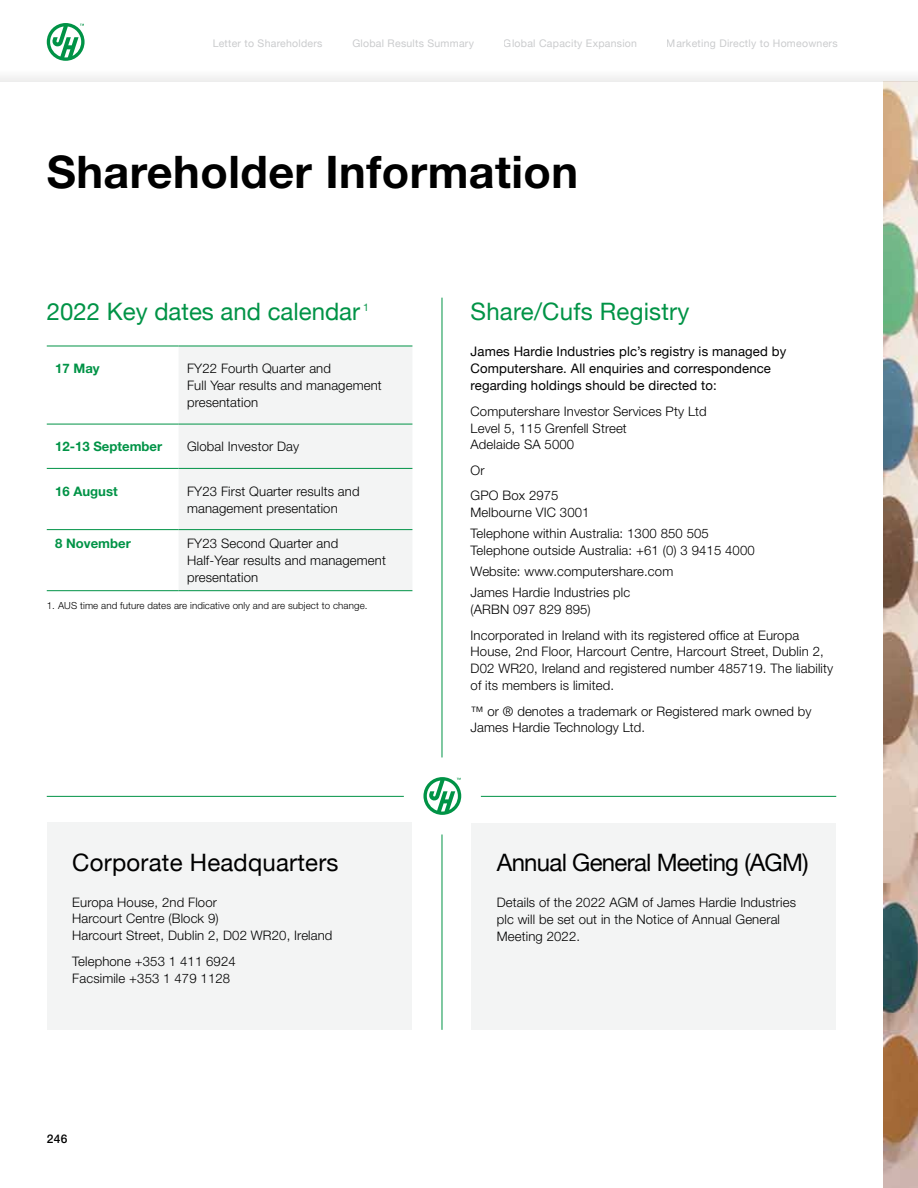
<style>
.page{position:relative;width:918px;height:1188px;background:#fff}
.page>*{position:absolute;margin:0;border:0;box-sizing:border-box;transform-origin:0 0}
.t1{font:700 45px "Helvetica Neue";letter-spacing:.01em;color:#000}
.t2{font:24px "Helvetica Neue";color:#009346}
.t3{font:24px "Helvetica Neue";letter-spacing:-.03em;color:#000}
.t4{font:24px "Helvetica Neue";letter-spacing:.01em;color:#000}
.t5{font:300 13.2px/17px "Helvetica Neue";letter-spacing:.01em;color:#000}
.t6{font:13.2px/17px "Helvetica Neue";letter-spacing:.01em;color:#000}
.t7{font:700 13.2px "Helvetica Neue";color:#009346}
.t8{font:500 12px "Helvetica Neue";color:#000}
.t9{font:10.5px "Helvetica Neue";letter-spacing:.025em;color:#a7a9ac}
.t10{font:10.5px "Helvetica Neue";color:#009346}
.t11{font:300 9.75px "Helvetica Neue";letter-spacing:.01em;color:#000}
</style>
<div class="page">
<svg style="left:47px;top:423px;width:132px;height:108px"></svg>
<div style="left:179px;top:347px;width:233px;height:243px;background:#f3f4f4"></div>
<hr style="left:47px;top:424px;width:132px;height:1px;background:#009346">
<hr style="left:179px;top:424px;width:233px;height:1px;background:#009346">
<hr style="left:47px;top:468px;width:132px;height:1px;background:#009346">
<hr style="left:179px;top:468px;width:233px;height:1px;background:#009346">
<hr style="left:47px;top:529px;width:132px;height:1px;background:#009346">
<hr style="left:179px;top:529px;width:233px;height:1px;background:#009346">
<hr style="left:47px;top:346px;width:132px;height:1px;background:#009346">
<hr style="left:179px;top:346px;width:233px;height:1px;background:#009346">
<hr style="left:47px;top:590px;width:132px;height:1px;background:#009346">
<hr style="left:179px;top:590px;width:233px;height:1px;background:#009346">
<div style="left:471px;top:823px;width:365px;height:207px;background:#f3f4f4"></div>
<div style="left:47px;top:822px;width:365px;height:208px;background:#f3f4f4"></div>
<hr style="left:442px;top:298px;width:1px;height:472px;background:#009346">
<hr style="left:442px;top:822px;width:1px;height:208px;background:#009346">
<hr style="left:47px;top:796px;width:365px;height:1px;background:#009346">
<hr style="left:471px;top:796px;width:365px;height:1px;background:#009346">
<img style="left:884px;top:82px;width:34px;height:1106px">
<div style="left:1px;top:70px;width:917px;height:12px;background:#f6f6f6"></div>
<svg style="left:47px;top:23px;width:38px;height:38px"></svg>
<div style="left:404px;top:757px;width:77px;height:78px;background:#fff;border-radius:50%"></div>
<svg style="left:423px;top:777px;width:38px;height:38px"></svg>
<p class="t9" style="left:213px;top:36px;width:111px">Letter to Shareholders</p>
<p class="t9" style="left:352px;top:36px;width:123px">Global Results Summary</p>
<p class="t9" style="left:504px;top:36px;width:135px">Global Capacity Expansion</p>
<p class="t9" style="left:667px;top:36px;width:172px">Marketing Directly to Homeowners</p>
<h1 class="t1" style="left:47px;top:144px;width:533px">Shareholder Information</h1>
<h2 class="t2" style="left:47px;top:295px;width:315px">2022 Key dates and calendar</h2>
<p class="t10" style="left:363px;top:300px;width:7px">1</p>
<p class="t7" style="left:55px;top:360px;width:46px">17 May</p>
<p class="t5" style="left:187px;top:360px;width:196px">FY22 Fourth Quarter and<br>Full Year results and management presentation</p>
<p class="t7" style="left:55px;top:438px;width:108px">12-13 September</p>
<p class="t5" style="left:187px;top:438px;width:114px">Global Investor Day</p>
<p class="t7" style="left:55px;top:483px;width:64px">16 August</p>
<p class="t5" style="left:187px;top:482px;width:174px">FY23 First Quarter results and management presentation</p>
<p class="t7" style="left:55px;top:536px;width:77px">8 November</p>
<p class="t5" style="left:187px;top:535px;width:200px">FY23 Second Quarter and<br>Half‑Year results and management presentation</p>
<p class="t11" style="left:47px;top:600px;width:322px">1. AUS time and future dates are indicative only and are subject to change.</p>
<h2 class="t4" style="left:72px;top:845px;width:268px">Corporate Headquarters</h2>
<p class="t5" style="left:72px;top:893px;width:262px">Europa House, 2nd Floor<br>Harcourt Centre (Block 9)<br>Harcourt Street, Dublin 2, D02 WR20, Ireland</p>
<p class="t5" style="left:72px;top:952px;width:165px">Telephone +353 1 411 6924<br>Facsimile +353 1 479 1128</p>
<p class="t8" style="left:47px;top:1132px;width:22px">246</p>
<h2 class="t2" style="left:471px;top:295px;width:220px">Share/Cufs Registry</h2>
<p class="t6" style="left:471px;top:344px;width:317px">James Hardie Industries plc’s registry is managed by<br>Computershare. All enquiries and correspondence regarding holdings should be directed to:</p>
<p class="t5" style="left:471px;top:402px;width:238px">Computershare Investor Services Pty Ltd<br>Level 5, 115 Grenfell Street<br>Adelaide SA 5000</p>
<p class="t5" style="left:471px;top:457px;width:90px;line-height:25.3px">Or<br>GPO Box 2975</p>
<p class="t5" style="left:471px;top:501px;width:240px;line-height:21.1px">Melbourne VIC 3001<br>Telephone within Australia: 1300 850 505</p>
<p class="t5" style="left:471px;top:540px;width:286px;line-height:21.1px">Telephone outside Australia: +61 (0) 3 9415 4000<br>Website: www.computershare.com<br>James Hardie Industries plc</p>
<p class="t5" style="left:471px;top:597px;width:330px;line-height:25.3px">(ARBN 097 829 895)<br>Incorporated in Ireland with its registered office at Europa</p>
<p class="t5" style="left:471px;top:643px;width:364px">House, 2nd Floor, Harcourt Centre, Harcourt Street, Dublin 2,<br>D02 WR20, Ireland and registered number 485719. The liability of its members is limited.</p>
<p class="t5" style="left:471px;top:702px;width:342px">™ or ® denotes a trademark or Registered mark owned by<br>James Hardie Technology Ltd.</p>
<h2 class="t3" style="left:497px;top:845px;width:313px">Annual General Meeting (AGM)</h2>
<p class="t5" style="left:497px;top:894px;width:301px">Details of the 2022 AGM of James Hardie Industries plc will be set out in the Notice of Annual General<br>Meeting 2022.</p>
</div>
